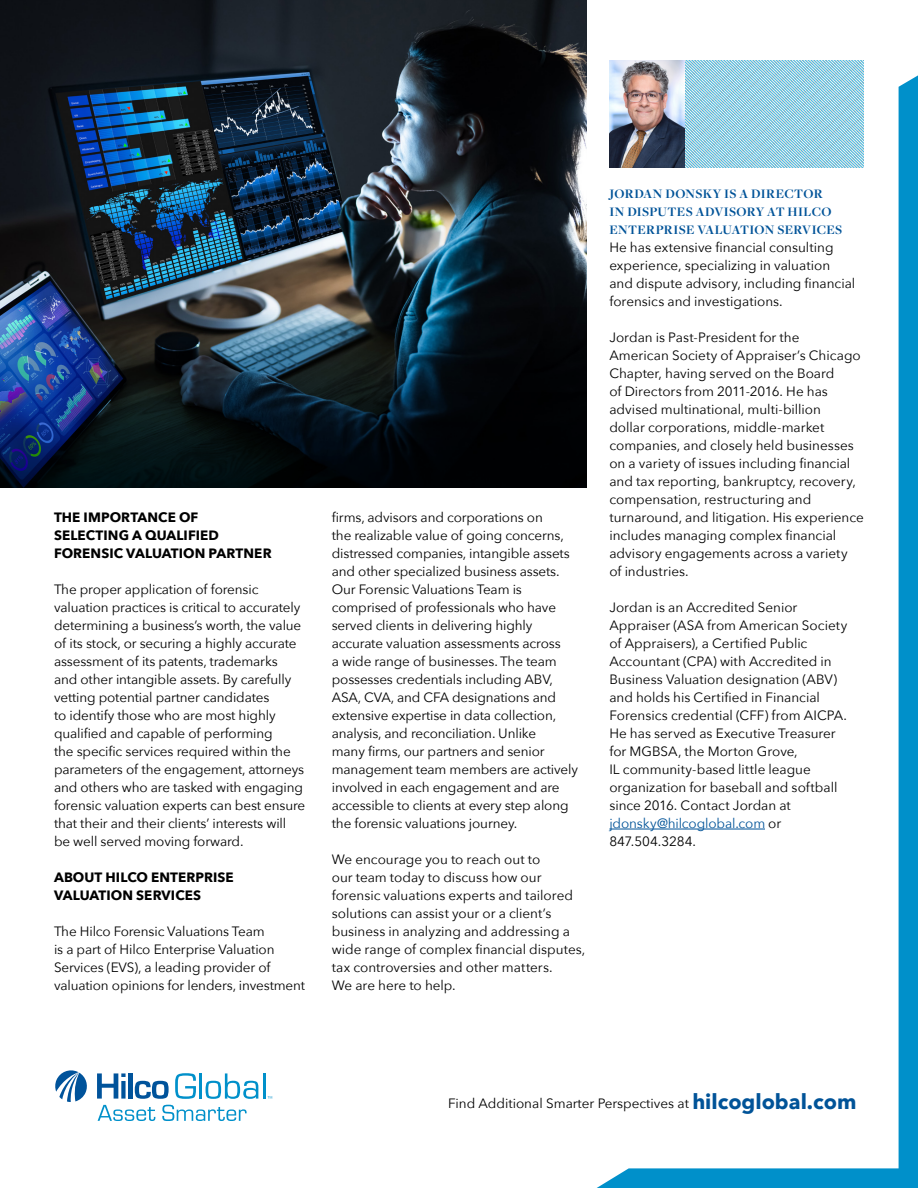
<style>
.page{position:relative;width:918px;height:1188px;background:#fff}
.page>*{position:absolute;margin:0;border:0;box-sizing:border-box;transform-origin:0 0}
.t1{font:13.5px/18px "Avenir Next";letter-spacing:-.01em;color:#000}
.t2{font:700 13.5px/18px "Avenir Next";letter-spacing:.005em;color:#000}
.t3{font:700 13.5px/18px "Freight Disp Pro";letter-spacing:.02em;color:#005398}
.s1{color:#005398}
.s2{font-weight:700;font-size:21px;color:#005398}
</style>
<div class="page">
<svg style="left:597px;top:75px;width:321px;height:1113px"></svg>
<svg style="left:55px;top:1070px;width:32px;height:32px"></svg>
<svg style="left:98px;top:1105px;width:57px;height:16px"></svg>
<svg style="left:162px;top:1105px;width:85px;height:16px"></svg>
<svg style="left:97px;top:1073px;width:29px;height:26px"></svg>
<div style="left:121px;top:1081px;width:5px;height:18px;background:#00539b"></div>
<div style="left:128px;top:1073px;width:5px;height:26px;background:#00539b"></div>
<svg style="left:135px;top:1081px;width:34px;height:18px"></svg>
<svg style="left:175px;top:1073px;width:21px;height:26px"></svg>
<hr style="left:199px;top:1073px;width:3px;height:26px;background:#0090ca">
<svg style="left:206px;top:1073px;width:53px;height:26px"></svg>
<hr style="left:263px;top:1073px;width:3px;height:26px;background:#0090ca">
<svg style="left:268px;top:1096px;width:4px;height:3px"></svg>
<img style="left:684px;top:60px;width:180px;height:107px">
<img style="left:610px;top:60px;width:74px;height:107px">
<img style="left:0;top:0;width:586px;height:60px">
<img style="left:0;top:60px;width:586px;height:427px">
<p class="t2" style="left:54px;top:508px;width:219px">THE IMPORTANCE OF<br>SELECTING A QUALIFIED<br>FORENSIC VALUATION PARTNER</p>
<p class="t1" style="left:54px;top:580px;width:253px">The proper application of forensic valuation practices is critical to accurately determining a business’s worth, the value of its stock, or securing a highly accurate assessment of its patents, trademarks<br>and other intangible assets. By carefully vetting potential partner candidates<br>to identify those who are most highly qualified and capable of performing<br>the specific services required within the parameters of the engagement, attorneys and others who are tasked with engaging forensic valuation experts can best ensure that their and their clients’ interests will be well served moving forward.</p>
<p class="t2" style="left:54px;top:868px;width:181px">ABOUT HILCO ENTERPRISE<br>VALUATION SERVICES</p>
<p class="t1" style="left:54px;top:922px;width:253px">The Hilco Forensic Valuations Team<br>is a part of Hilco Enterprise Valuation Services (EVS), a leading provider of valuation opinions for lenders, investment</p>
<p class="t1" style="left:332px;top:508px;width:248px">firms, advisors and corporations on<br>the realizable value of going concerns, distressed companies, intangible assets and other specialized business assets.<br>Our Forensic Valuations Team is comprised of professionals who have served clients in delivering highly accurate valuation assessments across<br>a wide range of businesses. The team possesses credentials including ABV, ASA, CVA, and CFA designations and extensive expertise in data collection, analysis, and reconciliation. Unlike<br>many firms, our partners and senior management team members are actively involved in each engagement and are accessible to clients at every step along the forensic valuations journey.</p>
<p class="t1" style="left:332px;top:850px;width:255px">We encourage you to reach out to<br>our team today to discuss how our forensic valuations experts and tailored solutions can assist your or a client’s business in analyzing and addressing a wide range of complex financial disputes, tax controversies and other matters.<br>We are here to help.</p>
<p class="t3" style="left:609px;top:184px;width:234px">JORDAN DONSKY IS A DIRECTOR<br>IN DISPUTES ADVISORY AT HILCO<br>ENTERPRISE VALUATION SERVICES</p>
<p class="t1" style="left:609px;top:238px;width:247px">He has extensive financial consulting experience, specializing in valuation and dispute advisory, including financial forensics and investigations.</p>
<p class="t1" style="left:609px;top:328px;width:256px">Jordan is Past-President for the<br>American Society of Appraiser’s Chicago Chapter, having served on the Board<br>of Directors from 2011-2016. He has advised multinational, multi-billion<br>dollar corporations, middle-market companies, and closely held businesses on a variety of issues including financial and tax reporting, bankruptcy, recovery, compensation, restructuring and turnaround, and litigation. His experience includes managing complex financial advisory engagements across a variety<br>of industries.</p>
<p class="t1" style="left:609px;top:598px;width:239px">Jordan is an Accredited Senior Appraiser (ASA from American Society of Appraisers), a Certified Public Accountant (CPA) with Accredited in Business Valuation designation (ABV) and holds his Certified in Financial Forensics credential (CFF) from AICPA.<br>He has served as Executive Treasurer for MGBSA, the Morton Grove,<br>IL community-based little league organization for baseball and softball since 2016. Contact Jordan at <span class="s1">jdonsky@hilcoglobal.com</span> or 847.504.3284.</p>
<p class="t1" style="left:448px;top:1094px;width:410px">Find Additional Smarter Perspectives at <span class="s2">hilcoglobal.com</span></p>
</div>
